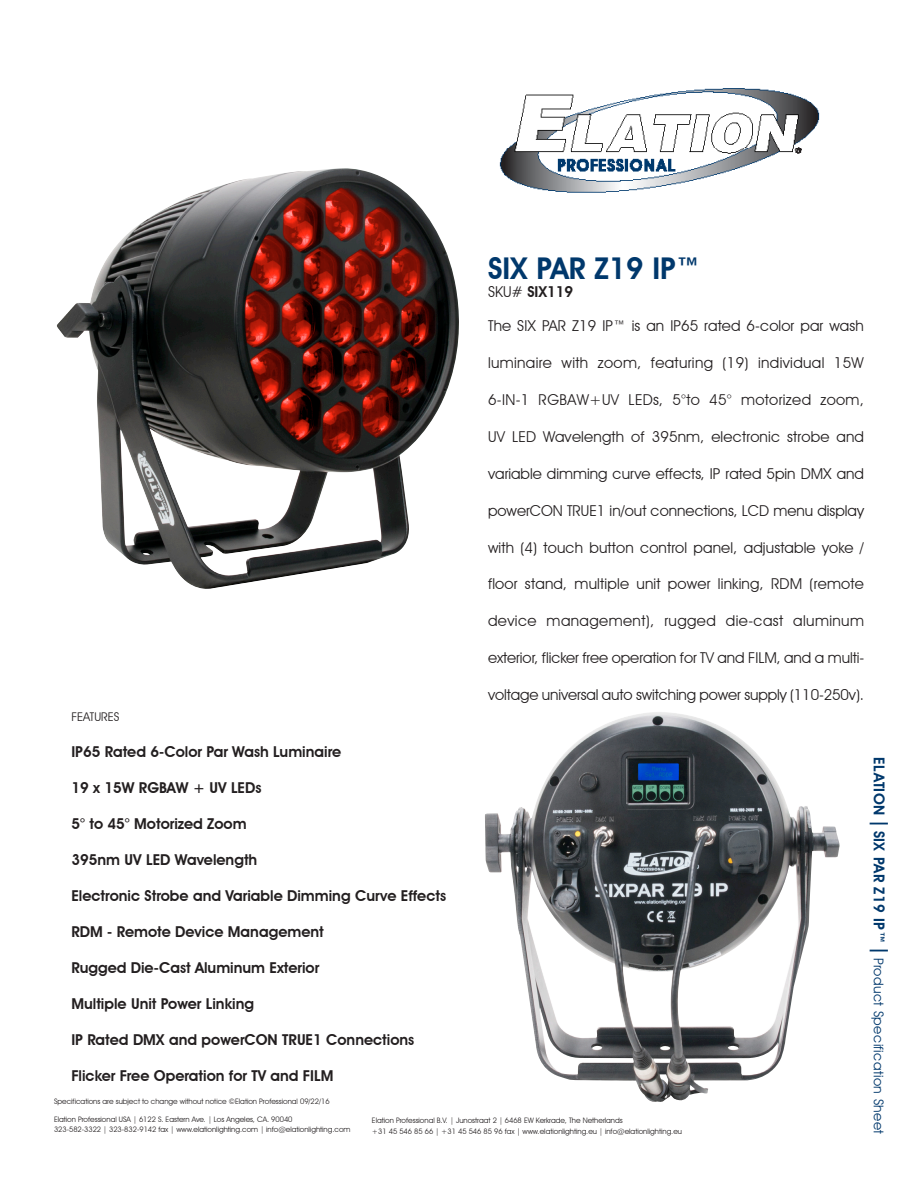
<style>
.page{position:relative;width:918px;height:1188px;background:#fff}
.page>*{position:absolute;margin:0;border:0;box-sizing:border-box;transform-origin:0 0}
.t1{font:600 30px "Avant Garde IT Cby BT";color:#00386c}
._02__Features_F2{font:15px "Avant Garde IT Cby BT";letter-spacing:.01em;color:#231f20}
.Category_Titles{font:600 15px "Avant Garde IT Cby BT";color:#231f20}
.t2{font:13.5px "Avant Garde IT Cby BT";letter-spacing:.03em;color:#00386c}
.Category_Titles-2{font:12px "Avant Garde IT Cby BT";color:#231f20}
.t3{font:7.5px "Avant Garde IT Cby BT";color:#231f20}
.s1{font-weight:400}
.s2{font-weight:600;font-size:15px}
.s3{font-size:25.5px}
</style>
<div class="page">
<img style="left:499px;top:88px;width:321px;height:105px">
<img style="left:56px;top:168px;width:403px;height:421px">
<img style="left:485px;top:712px;width:355px;height:390px">
<p class="t1" style="left:488px;top:251px;width:214px">SIX PAR Z19 IP™</p>
<p class="Category_Titles" style="left:488px;top:283px;width:87px"><span class="s1">SKU#</span> SIX119</p>
<p class="_02__Features_F2" style="left:488px;top:317px;width:377px">The SIX PAR Z19 IP™ is an IP65 rated 6-color par wash</p>
<p class="_02__Features_F2" style="left:488px;top:354px;width:377px">luminaire with zoom, featuring (19) individual 15W</p>
<p class="_02__Features_F2" style="left:488px;top:390px;width:377px">6-IN-1 RGBAW+UV LEDs, 5°to 45° motorized zoom,</p>
<p class="_02__Features_F2" style="left:488px;top:427px;width:378px">UV LED Wavelength of 395nm, electronic strobe and</p>
<p class="_02__Features_F2" style="left:488px;top:464px;width:377px">variable dimming curve effects, IP rated 5pin DMX and</p>
<p class="_02__Features_F2" style="left:488px;top:501px;width:377px">powerCON TRUE1 in/out connections, LCD menu display</p>
<p class="_02__Features_F2" style="left:488px;top:538px;width:378px">with (4) touch button control panel, adjustable yoke /</p>
<p class="_02__Features_F2" style="left:488px;top:575px;width:377px">floor stand, multiple unit power linking, RDM (remote</p>
<p class="_02__Features_F2" style="left:488px;top:612px;width:377px">device management), rugged die-cast aluminum</p>
<p class="_02__Features_F2" style="left:488px;top:649px;width:378px">exterior, flicker free operation for TV and FILM, and a multi-</p>
<p class="_02__Features_F2" style="left:488px;top:686px;width:378px">voltage universal auto switching power supply (110-250v).</p>
<p class="Category_Titles-2" style="left:71px;top:709px;width:50px">FEATURES</p>
<p class="Category_Titles" style="left:71px;top:742px;width:271px">IP65 Rated 6-Color Par Wash Luminaire</p>
<p class="Category_Titles" style="left:71px;top:778px;width:192px">19 x 15W RGBAW + UV LEDs</p>
<p class="Category_Titles" style="left:71px;top:814px;width:177px">5° to 45° Motorized Zoom</p>
<p class="Category_Titles" style="left:71px;top:850px;width:187px">395nm UV LED Wavelength</p>
<p class="Category_Titles" style="left:71px;top:886px;width:376px">Electronic Strobe and Variable Dimming Curve Effects</p>
<p class="Category_Titles" style="left:71px;top:922px;width:254px">RDM - Remote Device Management</p>
<p class="Category_Titles" style="left:71px;top:958px;width:249px">Rugged Die-Cast Aluminum Exterior</p>
<p class="Category_Titles" style="left:71px;top:994px;width:184px">Multiple Unit Power Linking</p>
<p class="Category_Titles" style="left:71px;top:1030px;width:344px">IP Rated DMX and powerCON TRUE1 Connections</p>
<p class="Category_Titles" style="left:71px;top:1066px;width:263px">Flicker Free Operation for TV and FILM</p>
<p class="t3" style="left:54px;top:1097px;width:277px">Specifications are subject to change without notice ©Elation Professional 09/22/16</p>
<p class="t3" style="left:54px;top:1114px;width:240px">Elation Professional USA | 6122 S. Eastern Ave. | Los Angeles, CA. 90040</p>
<p class="t3" style="left:54px;top:1125px;width:298px">323-582-3322 | 323-832-9142 fax | www.elationlighting.com | info@elationlighting.com</p>
<p class="t3" style="left:372px;top:1116px;width:252px">Elation Professional B.V. | Junostraat 2 | 6468 EW Kerkrade, The Netherlands</p>
<p class="t3" style="left:372px;top:1127px;width:312px">+31 45 546 85 66 | +31 45 546 85 96 fax | www.elationlighting.eu | info@elationlighting.eu</p>
<p class="t2" style="left:887px;top:757px;width:378px;rotate:90deg"><span class="s2">ELATION</span> <span class="s3">I</span> <span class="s2">SIX PAR Z19 IP™</span> <span class="s3">I</span> Product Specification Sheet</p>
</div>
